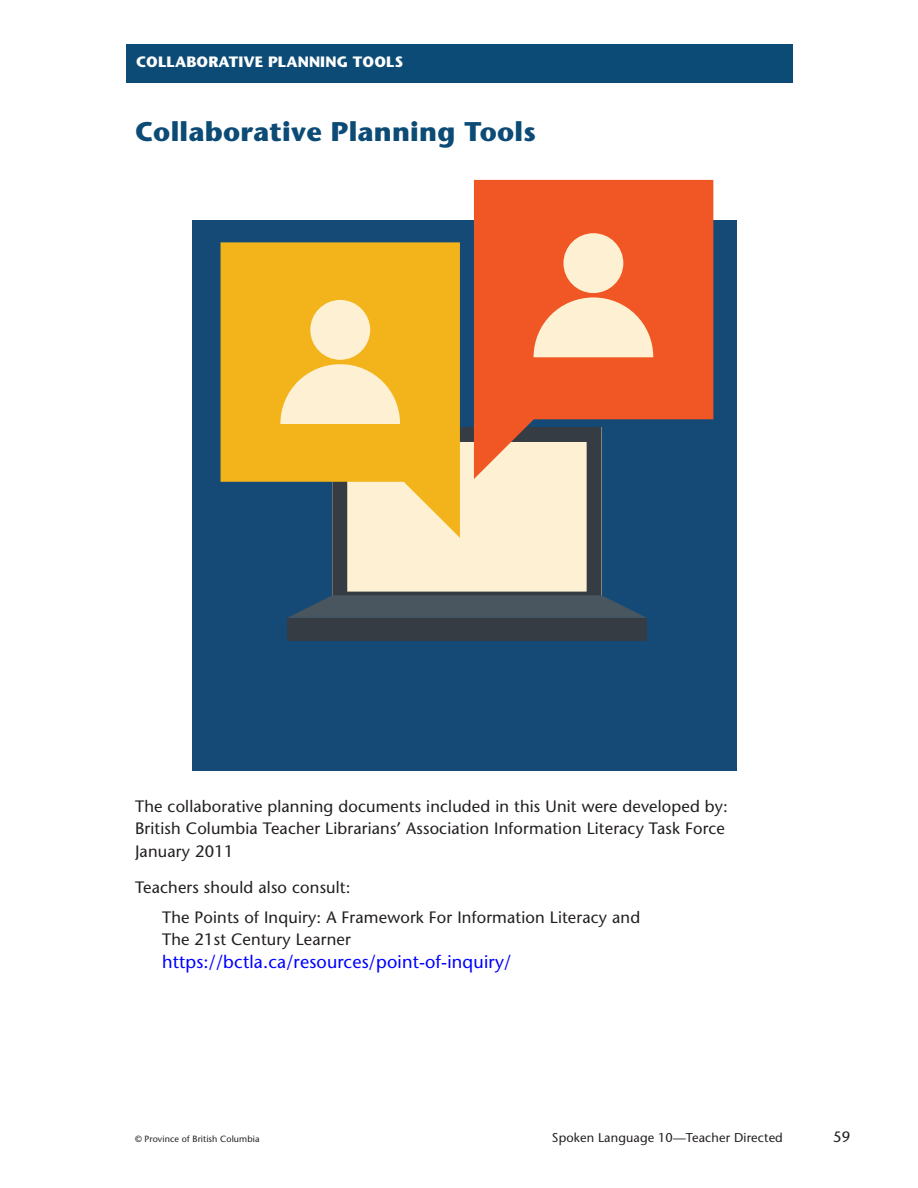
<style>
.page{position:relative;width:918px;height:1188px;background:#fff}
.page>*{position:absolute;margin:0;border:0;box-sizing:border-box;transform-origin:0 0}
.t1{font:700 27px "Stone Sans Std";letter-spacing:.01em;color:#0c4b76}
.body_space_after{font:500 18px "Stone Sans Std";letter-spacing:.01em;color:#00f}
.body_space_after-2{font:500 16.5px/22.5px "Stone Sans Std";letter-spacing:.01em;color:#231f20}
.body_space_before_li{font:500 16.5px "Stone Sans Std";letter-spacing:.01em;color:#231f20}
.t2{font:700 15px "Stone Sans Std";letter-spacing:.01em;color:#fff}
.t3{font:500 15px "Stone Sans Std";color:#231f20}
.t4{font:500 12.75px "Stone Sans Std";letter-spacing:.01em;color:#231f20}
.t5{font:500 9px "Stone Sans Std";letter-spacing:.01em;color:#231f20}
</style>
<div class="page">
<div style="left:127px;top:44px;width:666px;height:39px;background:#0c4b76"></div>
<div style="left:192px;top:220px;width:545px;height:551px;background:#164a76"></div>
<svg style="left:332px;top:427px;width:270px;height:168px;background:#dfd4bd"></svg>
<svg style="left:288px;top:595px;width:358px;height:23px;background:#425461"></svg>
<div style="left:287px;top:618px;width:359px;height:22px;background:#353c44"></div>
<svg style="left:221px;top:242px;width:239px;height:296px;background:#daab33"></svg>
<div style="left:310px;top:300px;width:60px;height:60px;background:#fef0d3;border-radius:50%"></div>
<svg style="left:280px;top:364px;width:120px;height:60px;background:#fbe2ab"></svg>
<svg style="left:474px;top:180px;width:239px;height:299px;background:#d25d38"></svg>
<div style="left:563px;top:233px;width:60px;height:60px;background:#fef0d3;border-radius:50%"></div>
<svg style="left:534px;top:297px;width:119px;height:60px;background:#fbcfad"></svg>
<p class="t2" style="left:136px;top:53px;width:21px">Collaborative</p>
<p class="t2" style="left:268px;top:53px;width:106px">Planning Tools</p>
<h1 class="t1" style="left:135px;top:116px;width:403px">Collaborative Planning Tools</h1>
<p class="body_space_after-2" style="left:135px;top:795px;width:595px">The collaborative planning documents included in this Unit were developed by:<br>British Columbia Teacher Librarians’ Association I nformation Literacy Task Force</p>
<p class="body_space_after-2" style="left:135px;top:840px;width:100px">January 2011</p>
<p class="body_space_before_li" style="left:135px;top:877px;width:217px">Teachers should also consult:</p>
<p class="body_space_after-2" style="left:162px;top:906px;width:480px">The Points of I nquiry: A Framework For I nformation Literacy and<br>The 21st Century Learner</p>
<p class="body_space_after" style="left:162px;top:951px;width:351px">https://bctla. ca/resources/point-of-inquiry/</p>
<p class="t5" style="left:135px;top:1133px;width:126px">© Province of British Columbia</p>
<p class="t4" style="left:552px;top:1129px;width:232px">Spoken Language 10—Teacher Directed</p>
<p class="t3" style="left:833px;top:1127px;width:19px">59</p>
</div>
